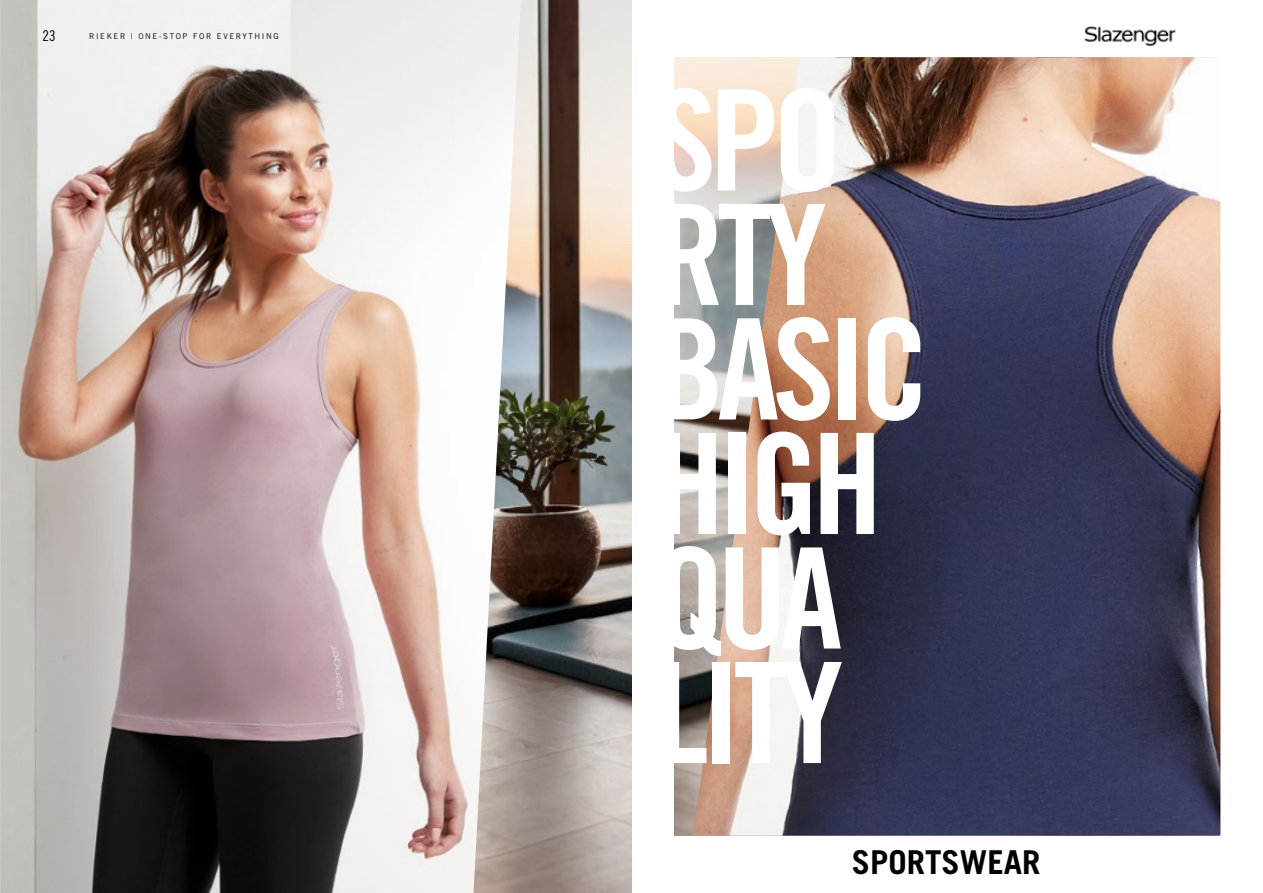
<style>
.page{position:relative;width:1263px;height:893px;background:#fff}
.page>*{position:absolute;margin:0;border:0;box-sizing:border-box;transform-origin:0 0}
.t1{font:139.95px/114.4px "Trade Gothic LT Std Bd Cn 20";letter-spacing:-.05em;color:#fff}
.t2{font:700 32.85px "Trade Gothic LT Std";color:#000}
.t3{font:14.85px "Trade Gothic LT Std Cn 18";color:#000}
.t4{font:7.95px "Trade Gothic LT Std";letter-spacing:.2em;color:#000}
</style>
<div class="page">
<img style="left:521px;top:0;width:110px;height:893px">
<img style="left:0;top:0;width:521px;height:893px">
<img style="left:1084px;top:26px;width:91px;height:20px">
<img style="left:674px;top:58px;width:19px;height:777px">
<img style="left:693px;top:57px;width:527px;height:779px">
<h3 class="t3" style="left:43px;top:27px;width:15px">23</h3>
<p class="t4" style="left:89px;top:31px;width:191px">RIEKER | ONE-STOP FOR EVERYTHING</p>
<h1 class="t1" style="left:654px;top:82px;width:277px">SPO<br>RTY<br>BASIC<br>HIGH<br>QUA<br>LITY</h1>
<h2 class="t2" style="left:852px;top:842px;width:190px">SPORTSWEAR</h2>
</div>
